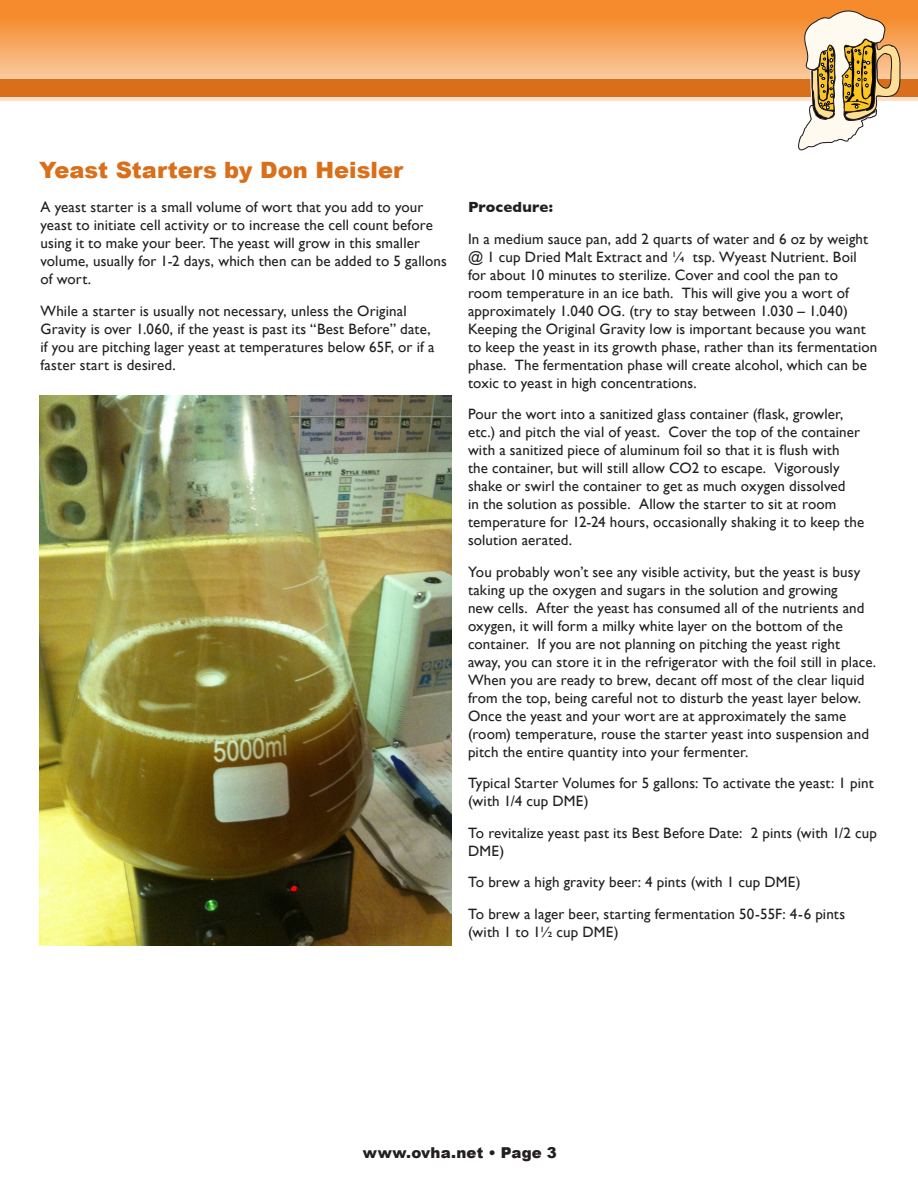
<style>
.page{position:relative;width:918px;height:1188px;background:#fff}
.page>*{position:absolute;margin:0;border:0;box-sizing:border-box;transform-origin:0 0}
.t1{font:900 22.5px "Arial";color:#d96f1a}
.t2{font:15px/18px "Gill Sans";letter-spacing:.01em;color:#231f20}
.t3{font:900 15px "Arial";letter-spacing:.01em;color:#231f20}
.t4{font:700 15px "Gill Sans";letter-spacing:.01em;color:#231f20}
</style>
<div class="page">
<svg style="left:0;top:0;width:918px;height:101px;background:#f6a55d"></svg>
<div style="left:0;top:79px;width:918px;height:17px;background:#d96f1a"></div>
<svg style="left:798px;top:11px;width:103px;height:140px"></svg>
<img style="left:39px;top:395px;width:412px;height:550px">
<h1 class="t1" style="left:39px;top:154px;width:366px">Yeast Starters by Don Heisler</h1>
<h2 class="t2" style="left:40px;top:198px;width:408px">A yeast starter is a small volume of wort that you add to your yeast to initiate cell activity or to increase the cell count before using it to make your beer. The yeast will grow in this smaller volume, usually for 1-2 days, which then can be added to 5 gallons of wort.</h2>
<h2 class="t2" style="left:40px;top:302px;width:395px">While a starter is usually not necessary, unless the Original Gravity is over 1.060, if the yeast is past its “Best Before” date, if you are pitching lager yeast at temperatures below 65F, or if a faster start is desired.</h2>
<h2 class="t4" style="left:468px;top:198px;width:87px">Procedure:</h2>
<h2 class="t2" style="left:468px;top:230px;width:411px">In a medium sauce pan, add 2 quarts of water and 6 oz by weight @ 1 cup Dried Malt Extract and ¼ tsp. Wyeast Nutrient. Boil for about 10 minutes to sterilize. Cover and cool the pan to<br>room temperature in an ice bath. This will give you a wort of approximately 1.040 OG. (try to stay between 1.030 – 1.040)<br>Keeping the Original Gravity low is important because you want to keep the yeast in its growth phase, rather than its fermentation phase. The fermentation phase will create alcohol, which can be toxic to yeast in high concentrations.</h2>
<h2 class="t2" style="left:468px;top:405px;width:398px">Pour the wort into a sanitized glass container (flask, growler, etc.) and pitch the vial of yeast. Cover the top of the container with a sanitized piece of aluminum foil so that it is flush with<br>the container, but will still allow CO2 to escape. Vigorously shake or swirl the container to get as much oxygen dissolved<br>in the solution as possible. Allow the starter to sit at room temperature for 12-24 hours, occasionally shaking it to keep the solution aerated.</h2>
<h2 class="t2" style="left:468px;top:563px;width:410px">You probably won’t see any visible activity, but the yeast is busy taking up the oxygen and sugars in the solution and growing<br>new cells. After the yeast has consumed all of the nutrients and oxygen, it will form a milky white layer on the bottom of the container. If you are not planning on pitching the yeast right away, you can store it in the refrigerator with the foil still in place.<br>When you are ready to brew, decant off most of the clear liquid from the top, being careful not to disturb the yeast layer below.<br>Once the yeast and your wort are at approximately the same (room) temperature, rouse the starter yeast into suspension and pitch the entire quantity into your fermenter.</h2>
<h2 class="t2" style="left:468px;top:774px;width:407px">Typical Starter Volumes for 5 gallons: To activate the yeast: 1 pint (with 1/4 cup DME)</h2>
<h2 class="t2" style="left:468px;top:824px;width:411px">To revitalize yeast past its Best Before Date: 2 pints (with 1/2 cup<br>DME)</h2>
<h2 class="t2" style="left:468px;top:873px;width:334px">To brew a high gravity beer: 4 pints (with 1 cup DME)</h2>
<h2 class="t2" style="left:468px;top:905px;width:379px">To brew a lager beer, starting fermentation 50-55F: 4-6 pints (with 1 to 1½ cup DME)</h2>
<h2 class="t3" style="left:363px;top:1142px;width:196px">www.ovha.net • Page 3</h2>
</div>
